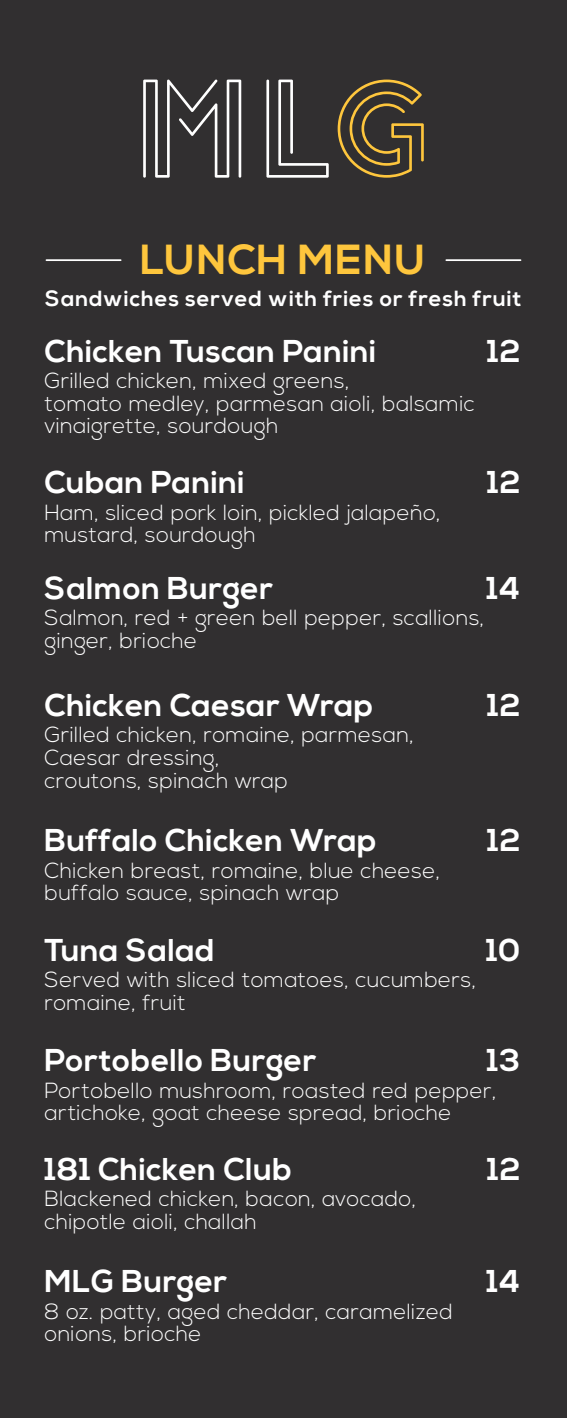
<style>
.page{position:relative;width:567px;height:1418px;background:#312f30}
.page>*{position:absolute;margin:0;border:0;box-sizing:border-box;transform-origin:0 0}
.t1{font:700 42px "Nexa";letter-spacing:.03em;color:#fec63d}
.t2{font:700 31.5px "Nexa";letter-spacing:.015em;color:#fff}
.t3{font:300 21.88px/22.6px "Nexa";letter-spacing:.015em;color:#fff}
.t4{font:700 21.88px "Nexa";letter-spacing:.04em;color:#fff}
</style>
<div class="page">
<svg style="left:266px;top:80px;width:63px;height:98px"></svg>
<svg style="left:143px;top:79px;width:98px;height:99px"></svg>
<svg style="left:338px;top:80px;width:86px;height:98px"></svg>
<hr style="left:446px;top:259px;width:75px;height:2px;background:#fff">
<hr style="left:46px;top:259px;width:75px;height:2px;background:#fff">
<h1 class="t1" style="left:140px;top:235px;width:287px">LUNCH MENU</h1>
<p class="t4" style="left:45px;top:286px;width:478px">Sandwiches served with fries or fresh fruit</p>
<h2 class="t2" style="left:44px;top:333px;width:334px">Chicken Tuscan Panini</h2>
<h2 class="t2" style="left:487px;top:333px;width:35px">12</h2>
<p class="t3" style="left:44px;top:370px;width:432px">Grilled chicken, mixed greens,<br>tomato medley, parmesan aioli, balsamic vinaigrette, sourdough</p>
<h2 class="t2" style="left:44px;top:464px;width:202px">Cuban Panini</h2>
<h2 class="t2" style="left:487px;top:464px;width:35px">12</h2>
<p class="t3" style="left:44px;top:502px;width:398px">Ham, sliced pork loin, pickled jalapeño, mustard, sourdough</p>
<h2 class="t2" style="left:44px;top:570px;width:230px">Salmon Burger</h2>
<h2 class="t2" style="left:487px;top:570px;width:35px">14</h2>
<p class="t3" style="left:44px;top:607px;width:441px">Salmon, red + green bell pepper, scallions, ginger, brioche</p>
<h2 class="t2" style="left:44px;top:687px;width:331px">Chicken Caesar Wrap</h2>
<h2 class="t2" style="left:487px;top:687px;width:35px">12</h2>
<p class="t3" style="left:44px;top:724px;width:371px">Grilled chicken, romaine, parmesan,<br>Caesar dressing,<br>croutons, spinach wrap</p>
<h2 class="t2" style="left:44px;top:822px;width:334px">Buffalo Chicken Wrap</h2>
<h2 class="t2" style="left:487px;top:822px;width:35px">12</h2>
<p class="t3" style="left:44px;top:859px;width:397px">Chicken breast, romaine, blue cheese, buffalo sauce, spinach wrap</p>
<h2 class="t2" style="left:44px;top:932px;width:172px">Tuna Salad</h2>
<h2 class="t2" style="left:486px;top:932px;width:36px">10</h2>
<p class="t3" style="left:44px;top:969px;width:433px">Served with sliced tomatoes, cucumbers, romaine, fruit</p>
<h2 class="t2" style="left:44px;top:1042px;width:273px">Portobello Burger</h2>
<h2 class="t2" style="left:487px;top:1042px;width:35px">13</h2>
<p class="t3" style="left:44px;top:1080px;width:453px">Portobello mushroom, roasted red pepper, artichoke, goat cheese spread, brioche</p>
<h2 class="t2" style="left:44px;top:1151px;width:249px">181 Chicken Club</h2>
<h2 class="t2" style="left:487px;top:1151px;width:35px">12</h2>
<p class="t3" style="left:44px;top:1188px;width:373px">Blackened chicken, bacon, avocado, chipotle aioli, challah</p>
<h2 class="t2" style="left:44px;top:1263px;width:184px">MLG Burger</h2>
<h2 class="t2" style="left:487px;top:1263px;width:35px">14</h2>
<p class="t3" style="left:44px;top:1300px;width:410px">8 oz. patty, aged cheddar, caramelized onions, brioche</p>
</div>
